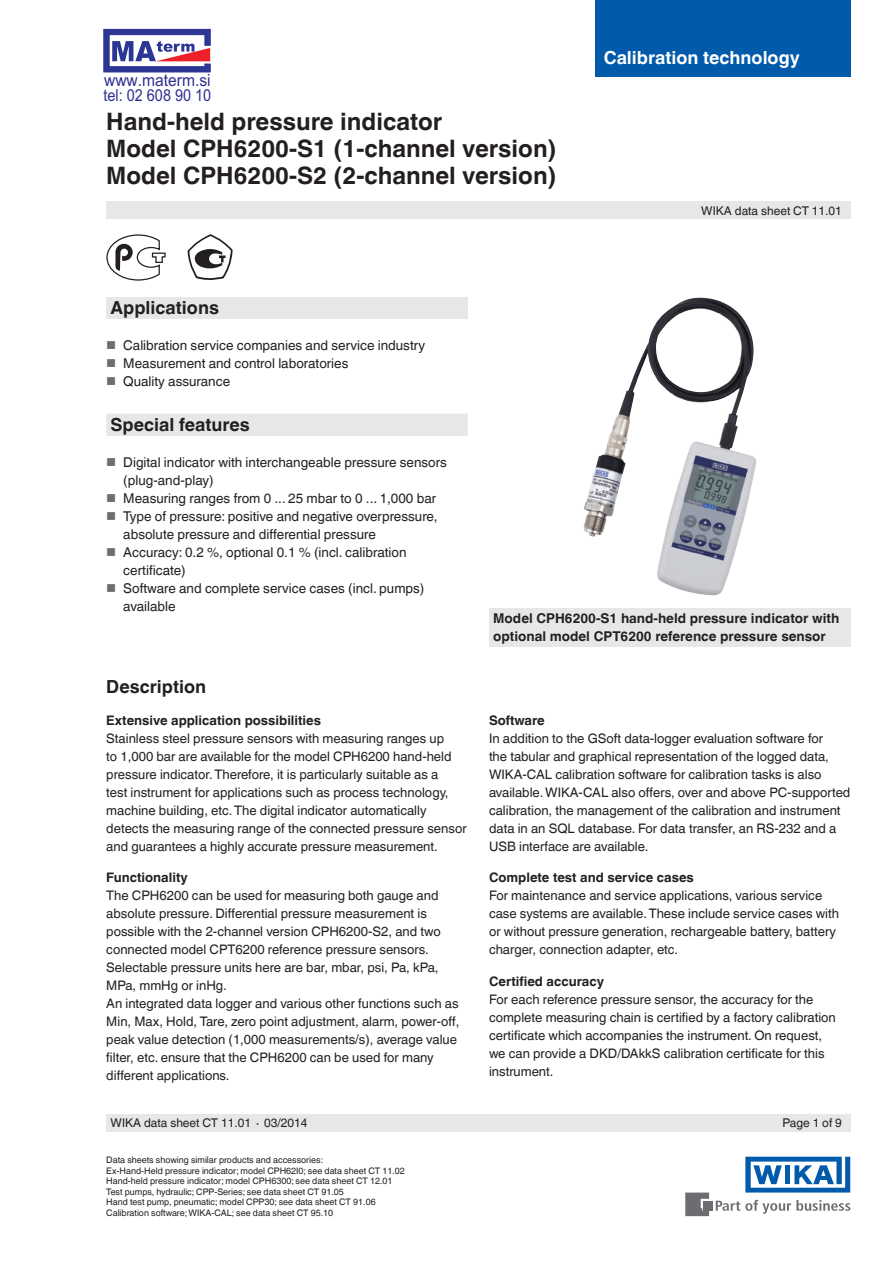
<style>
.page{position:relative;width:893px;height:1263px;background:#fff}
.page>*{position:absolute;margin:0;border:0;box-sizing:border-box;transform-origin:0 0}
.t1{font:700 24px/27px "Helvetica World";color:#231f20}
.t2{font:700 18px "Helvetica World";color:#231f20}
.t3{font:700 18px "Helvetica World";color:#fff}
.t4{font:16.8px "Arial";color:#2e3092;scale:.93 1}
.t5{font:16.5px "Arial";color:#2e3092;scale:.88 1}
.t6{font:13.5px/18px "Helvetica World";color:#231f20}
.t7{font:700 13.5px/18px "Helvetica World";color:#231f20}
.t8{font:13.2px/18px "Helvetica World";color:#231f20}
.t9{font:700 13.2px "Helvetica World";color:#231f20}
.t10{font:12px "Helvetica World";color:#231f20}
.t11{font:9px/10.5px "Helvetica World";color:#231f20}
</style>
<div class="page">
<div style="left:106px;top:298px;width:362px;height:21px;background:#e6e7e9"></div>
<svg style="left:716px;top:1200px;width:134px;height:14px"></svg>
<div style="left:703px;top:1201px;width:9px;height:9px;background:#6c6d70"></div>
<svg style="left:685px;top:1192px;width:24px;height:24px"></svg>
<svg style="left:745px;top:1157px;width:105px;height:35px"></svg>
<div style="left:106px;top:202px;width:744px;height:17px;background:#e6e7e9"></div>
<div style="left:106px;top:1114px;width:744px;height:17px;background:#e6e7e9"></div>
<div style="left:595px;top:0;width:255px;height:77px;background:#015aaa"></div>
<div style="left:106px;top:414px;width:362px;height:22px;background:#e6e7e9"></div>
<div style="left:489px;top:608px;width:361px;height:38px;background:#e6e7e9"></div>
<img style="left:583px;top:298px;width:173px;height:297px">
<svg style="left:106px;top:234px;width:60px;height:47px"></svg>
<svg style="left:188px;top:234px;width:45px;height:46px"></svg>
<svg style="left:104px;top:29px;width:106px;height:43px"></svg>
<p class="t4" style="left:104px;top:74px;width:116px">www.materm.si</p>
<p class="t5" style="left:103px;top:89px;width:124px">tel: 02 608 90 10</p>
<h1 class="t1" style="left:106px;top:108px;width:452px">Hand-held pressure indicator<br>Model CPH6200-S1 (1-channel version)<br>Model CPH6200-S2 (2-channel version)</h1>
<h2 class="t2" style="left:111px;top:297px;width:110px">Applications</h2>
<p class="t6" style="left:123px;top:336px;width:303px">Calibration service companies and service industry<br>Measurement and control laboratories<br>Quality assurance</p>
<h2 class="t2" style="left:111px;top:414px;width:141px">Special features</h2>
<p class="t6" style="left:123px;top:453px;width:325px">Digital indicator with interchangeable pressure sensors (plug-and-play)<br>Measuring ranges from 0 ... 25 mbar to 0 ... 1,000 bar Type of pressure: positive and negative overpressure, absolute pressure and differential pressure<br>Accuracy: 0.2 %, optional 0.1 % (incl. calibration certificate)<br>Software and complete service cases (incl. pumps) available</p>
<h2 class="t3" style="left:604px;top:47px;width:197px">Calibration technology</h2>
<p class="t10" style="left:701px;top:204px;width:142px">WIKA data sheet CT 11.01</p>
<h2 class="t2" style="left:106px;top:676px;width:101px">Description</h2>
<p class="t9" style="left:106px;top:712px;width:216px">Extensive application possibilities</p>
<p class="t8" style="left:106px;top:729px;width:362px">Stainless steel pressure sensors with measuring ranges up<br>to 1,000 bar are available for the model CPH6200 hand-held pressure indicator. Therefore, it is particularly suitable as a<br>test instrument for applications such as process technology, machine building, etc. The digital indicator automatically detects the measuring range of the connected pressure sensor and guarantees a highly accurate pressure measurement.</p>
<p class="t9" style="left:106px;top:870px;width:83px">Functionality</p>
<p class="t8" style="left:106px;top:887px;width:355px">The CPH6200 can be used for measuring both gauge and absolute pressure. Differential pressure measurement is possible with the 2-channel version CPH6200-S2, and two connected model CPT6200 reference pressure sensors.<br>Selectable pressure units here are bar, mbar, psi, Pa, kPa, MPa, mmHg or inHg.<br>An integrated data logger and various other functions such as Min, Max, Hold, Tare, zero point adjustment, alarm, power-off, peak value detection (1,000 measurements/s), average value filter, etc. ensure that the CPH6200 can be used for many different applications.</p>
<p class="t7" style="left:493px;top:609px;width:347px">Model CPH6200-S1 hand-held pressure indicator with optional model CPT6200 reference pressure sensor</p>
<p class="t9" style="left:489px;top:712px;width:57px">Software</p>
<p class="t8" style="left:489px;top:729px;width:363px">In addition to the GSoft data-logger evaluation software for<br>the tabular and graphical representation of the logged data, WIKA-CAL calibration software for calibration tasks is also available. WIKA-CAL also offers, over and above PC-supported calibration, the management of the calibration and instrument data in an SQL database. For data transfer, an RS-232 and a USB interface are available.</p>
<p class="t9" style="left:489px;top:870px;width:206px">Complete test and service cases</p>
<p class="t8" style="left:489px;top:887px;width:351px">For maintenance and service applications, various service case systems are available. These include service cases with or without pressure generation, rechargeable battery, battery charger, connection adapter, etc.</p>
<p class="t9" style="left:489px;top:973px;width:116px">Certified accuracy</p>
<p class="t8" style="left:489px;top:990px;width:348px">For each reference pressure sensor, the accuracy for the complete measuring chain is certified by a factory calibration certificate which accompanies the instrument. On request, we can provide a DKD/DAkkS calibration certificate for this instrument.</p>
<p class="t10" style="left:111px;top:1116px;width:198px">WIKA data sheet CT 11.01 ∙ 03/2014</p>
<p class="t10" style="left:782px;top:1116px;width:61px">Page 1 of 9</p>
<p class="t11" style="left:106px;top:1155px;width:300px">Data sheets showing similar products and accessories:<br>Ex-Hand-Held pressure indicator; model CPH62I0; see data sheet CT 11.02<br>Hand-held pressure indicator; model CPH6300; see data sheet CT 12.01<br>Test pumps, hydraulic; CPP-Series; see data sheet CT 91.05<br>Hand test pump, pneumatic; model CPP30; see data sheet CT 91.06<br>Calibration software; WIKA-CAL; see data sheet CT 95.10</p>
</div>
